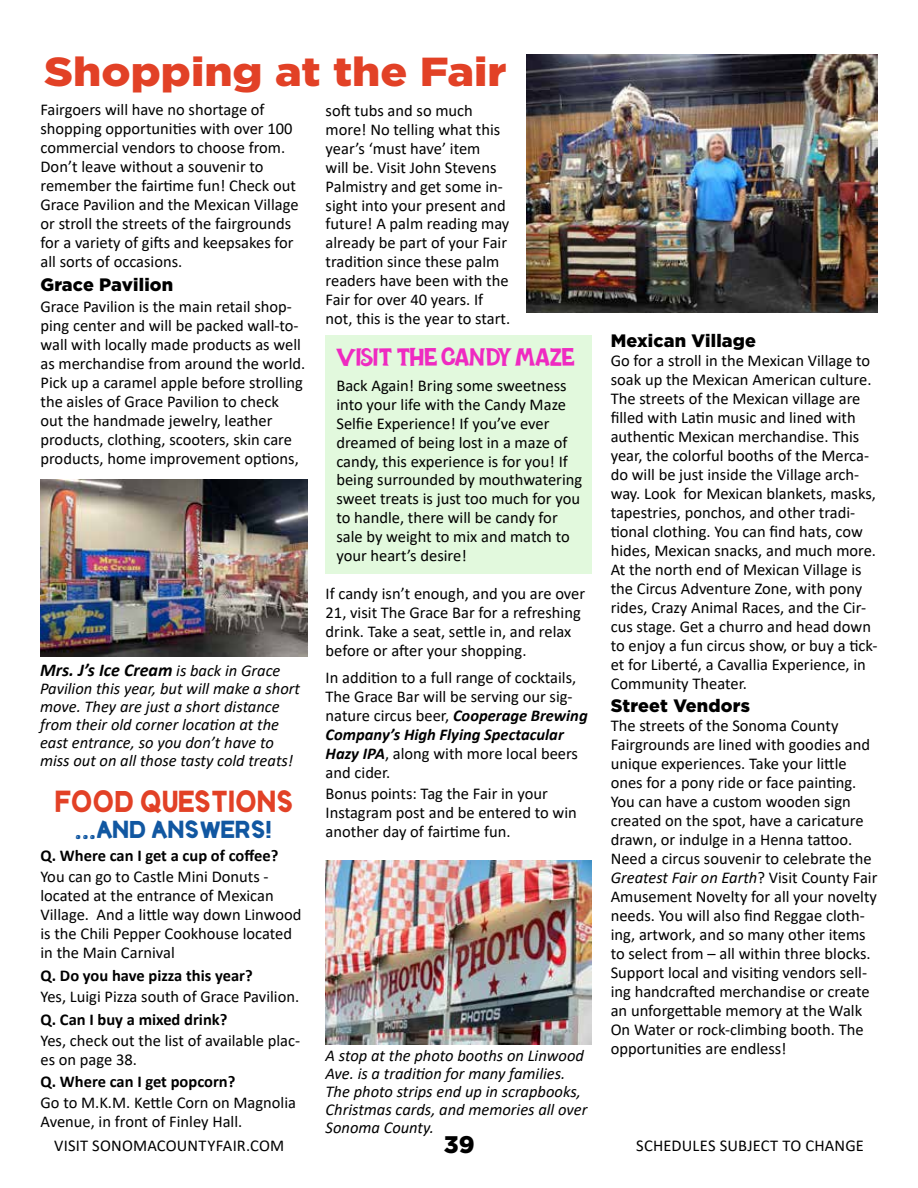
<style>
.page{position:relative;width:918px;height:1188px;background:#fff}
.page>*{position:absolute;margin:0;border:0;box-sizing:border-box;transform-origin:0 0}
.t1{font:900 40.5px "Gotham";color:#e24126;scale:1.1 1}
.t2{font:25.95px "Dense Letters";color:#e24126;scale:.93 1}
.t3{font:900 24px "Gotham";color:#000}
.t4{font:21px "Dense Letters";color:#1157a1}
.t5{font:900 18px "Gotham";letter-spacing:.01em;color:#000}
.t6{font:italic 700 18px "Calibri";color:#000}
.t7{font:16.5px/18.9px "Calibri";color:#000}
.t8{font:italic 16.5px/18px "Calibri";color:#000}
.t9{font:700 16.5px "Calibri";color:#000}
.t10{font:16.5px "Chocolate Factory Regular";letter-spacing:-.03em;color:#ef2ac1}
.s1{font-weight:700;font-style:italic}
.s2{font-style:italic}
.s3{font-weight:400;font-size:16.5px}
.s4{font-family:"a Arush Shiny"}
</style>
<div class="page">
<div style="left:326px;top:335px;width:266px;height:239px;background:#e2f9dd"></div>
<img style="left:526px;top:54px;width:352px;height:259px">
<img style="left:326px;top:860px;width:266px;height:184px">
<img style="left:41px;top:480px;width:266px;height:177px">
<h1 class="t1" style="left:44px;top:44px;width:422px">Shopping at the Fair</h1>
<p class="t7" style="left:40px;top:100px;width:260px">Fairgoers will have no shortage of shopping opportunities with over 100 commercial vendors to choose from.<br>Don’t leave without a souvenir to remember the fairtime fun! Check out Grace Pavilion and the Mexican Village or stroll the streets of the fairgrounds for a variety of gifts and keepsakes for all sorts of occasions.</p>
<p class="t5" style="left:40px;top:272px;width:134px">Grace Pavilion</p>
<p class="t7" style="left:40px;top:297px;width:266px">Grace Pavilion is the main retail shop&shy;ping center and will be packed wall-to&shy;wall with locally made products as well as merchandise from around the world.<br>Pick up a caramel apple before strolling the aisles of Grace Pavilion to check out the handmade jewelry, leather products, clothing, scooters, skin care products, home improvement options,</p>
<p class="t7" style="left:326px;top:100px;width:186px">soft tubs and so much more! No telling what this year’s ‘must have’ item<br>will be. Visit John Stevens<br>Palmistry and get some in&shy;sight into your present and future! A palm reading may already be part of your Fair tradition since these palm readers have been with the<br>Fair for over 40 years. If not, this is the year to start.</p>
<p class="t10" style="left:336px;top:351px;width:240px">VISIT THE CANDY MAZE</p>
<p class="t7" style="left:336px;top:375px;width:247px">Back Again! Bring some sweetness into your life with the Candy Maze<br>Selfie Experience! If you’ve ever dreamed of being lost in a maze of candy, this experience is for you! If being surrounded by mouthwatering sweet treats is just too much for you to handle, there will be candy for sale by weight to mix and match to your heart’s desire!</p>
<p class="t7" style="left:326px;top:583px;width:261px">If candy isn’t enough, and you are over 21, visit The Grace Bar for a refreshing drink. Take a seat, settle in, and relax before or after your shopping.</p>
<p class="t7" style="left:326px;top:668px;width:264px">In addition to a full range of cocktails, The Grace Bar will be serving our sig&shy;nature circus beer, <span class="s1">Cooperage Brewing Company’s High Flying Spectacular Hazy IPA</span>, along with more local beers and cider.</p>
<p class="t7" style="left:326px;top:784px;width:253px">Bonus points: Tag the Fair in your<br>Instagram post and be entered to win another day of fairtime fun.</p>
<p class="t5" style="left:611px;top:328px;width:147px">Mexican Village</p>
<p class="t7" style="left:611px;top:351px;width:268px">Go for a stroll in the Mexican Village to soak up the Mexican American culture.<br>The streets of the Mexican village are filled with Latin music and lined with authentic Mexican merchandise. This year, the colorful booths of the Merca&shy;do will be just inside the Village arch&shy;way. Look for Mexican blankets, masks, tapestries, ponchos, and other tradi&shy;tional clothing. You can find hats, cow hides, Mexican snacks, and much more.<br>At the north end of Mexican Village is the Circus Adventure Zone, with pony rides, Crazy Animal Races, and the Cir&shy;cus stage. Get a churro and head down to enjoy a fun circus show, or buy a tick&shy;et for Liberté, a Cavallia Experience, in Community Theater.</p>
<p class="t5" style="left:611px;top:694px;width:141px">Street Vendors</p>
<p class="t7" style="left:611px;top:716px;width:268px">The streets of the Sonoma County Fairgrounds are lined with goodies and unique experiences. Take your little ones for a pony ride or face painting.<br>You can have a custom wooden sign created on the spot, have a caricature drawn, or indulge in a Henna tattoo.<br>Need a circus souvenir to celebrate the <span class="s2">Greatest Fair on Earth</span>? Visit County Fair Amusement Novelty for all your novelty needs. You will also find Reggae cloth&shy;ing, artwork, and so many other items to select from – all within three blocks.<br>Support local and visiting vendors sell&shy;ing handcrafted merchandise or create an unforgettable memory at the Walk On Water or rock-climbing booth. The opportunities are endless!</p>
<p class="t6" style="left:40px;top:658px;width:242px">Mrs. J’s Ice Cream <span class="s3">is back in Grace</span></p>
<p class="t8" style="left:40px;top:679px;width:262px">Pavilion this year, but will make a short move. They are just a short distance from their old corner location at the east entrance, so you don’t have to miss out on all those tasty cold treats!</p>
<h2 class="t2" style="left:54px;top:787px;width:258px">FOOD QUESTIONS</h2>
<p class="t4" style="left:76px;top:818px;width:197px"><span class="s4">...</span>AND ANSWERS!</p>
<p class="t9" style="left:40px;top:844px;width:239px">Q. Where can I get a cup of coffee?</p>
<p class="t7" style="left:40px;top:867px;width:262px">You can go to Castle Mini Donuts - located at the entrance of Mexican<br>Village. And a little way down Linwood is the Chili Pepper Cookhouse located in the Main Carnival</p>
<p class="t9" style="left:40px;top:964px;width:214px">Q. Do you have pizza this year?</p>
<p class="t7" style="left:40px;top:987px;width:260px">Yes, Luigi Pizza south of Grace Pavilion.</p>
<p class="t9" style="left:40px;top:1008px;width:188px">Q. Can I buy a mixed drink?</p>
<p class="t7" style="left:40px;top:1031px;width:261px">Yes, check out the list of available plac&shy;es on page 38.</p>
<p class="t9" style="left:40px;top:1069px;width:196px">Q. Where can I get popcorn?</p>
<p class="t7" style="left:40px;top:1092px;width:257px">Go to M.K.M. Kettle Corn on Magnolia<br>Avenue, in front of Finley Hall.</p>
<p class="t8" style="left:326px;top:1046px;width:263px">A stop at the photo booths on Linwood Ave. is a tradition for many families.<br>The photo strips end up in scrapbooks, Christmas cards, and memories all over Sonoma County.</p>
<p class="t7" style="left:54px;top:1136px;width:232px">VISIT SONOMACOUNTYFAIR.COM</p>
<h3 class="t3" style="left:444px;top:1128px;width:32px">39</h3>
<p class="t7" style="left:636px;top:1136px;width:229px">SCHEDULES SUBJECT TO CHANGE</p>
</div>
